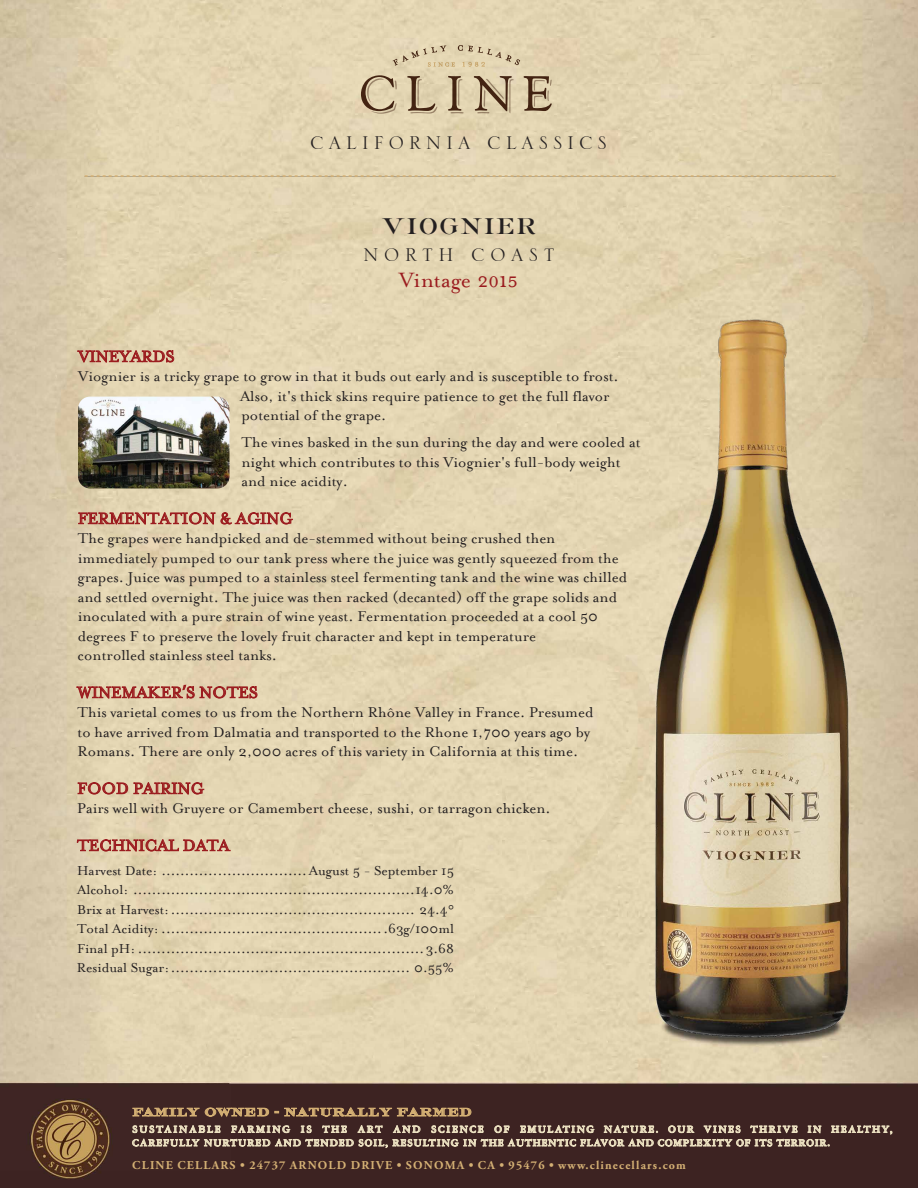
<style>
.page{position:relative;width:918px;height:1188px;background:#fff}
.page>*{position:absolute;margin:0;border:0;box-sizing:border-box;transform-origin:0 0}
.t1{font:24px "Serlio LH";letter-spacing:.2em;color:#231f20}
.t2{font:24px "Mrs Eaves Roman";letter-spacing:-.005em;color:#9b1c1f}
.t3{font:24px "Serlio LH";letter-spacing:.225em;color:#231f20}
.t4{font:21px "AT Sackers Heavy Roman";letter-spacing:.11em;color:#231f20}
.t5{font:18px "Mrs Eaves Roman";color:#9b1c1f}
.t6{font:16.5px/19.5px "Mrs Eaves Roman";color:#231f20}
.t7{font:15px/19.5px "Mrs Eaves Roman";color:#231f20;text-align:justify}
.t8{font:15px "AT Sackers Heavy Roman";letter-spacing:.02em;color:#d4b074}
.t9{font:700 12px "Adobe Garamond Pro";letter-spacing:.1em;color:#d4b074}
.t10{font:700 10.5px/13.5px "Garamond Three";letter-spacing:.095em;color:#ebe0c0}
.s1{font-family:"Mrs Eaves Small Caps"}
.s2{font-family:"Myriad Pro"}
.s3{font-size:12px}
</style>
<div class="page">
<img style="left:0;top:0;width:918px;height:1188px">
<svg style="left:393px;top:45px;width:127px;height:22px"></svg>
<svg style="left:361px;top:75px;width:36px;height:39px"></svg>
<svg style="left:407px;top:76px;width:31px;height:38px"></svg>
<svg style="left:448px;top:76px;width:16px;height:37px"></svg>
<svg style="left:474px;top:76px;width:40px;height:37px"></svg>
<svg style="left:524px;top:76px;width:28px;height:35px"></svg>
<svg style="left:85px;top:175px;width:751px;height:2px"></svg>
<svg style="left:77px;top:350px;width:97px;height:12px"></svg>
<svg style="left:78px;top:512px;width:215px;height:12px"></svg>
<svg style="left:76px;top:685px;width:181px;height:13px"></svg>
<svg style="left:78px;top:782px;width:126px;height:12px"></svg>
<svg style="left:77px;top:839px;width:154px;height:13px"></svg>
<img style="left:78px;top:397px;width:151px;height:91px">
<svg style="left:132px;top:1107px;width:137px;height:10px"></svg>
<svg style="left:275px;top:1107px;width:196px;height:10px"></svg>
<svg style="left:132px;top:1124px;width:760px;height:24px"></svg>
<img style="left:563px;top:298px;width:355px;height:758px">
<h1 class="t1" style="left:310px;top:131px;width:298px">CALIFORNIA CLASSICS</h1>
<p class="t4" style="left:382px;top:213px;width:155px">VIOGNIER</p>
<h1 class="t3" style="left:363px;top:242px;width:193px">NORTH COAST</h1>
<h1 class="t2" style="left:399px;top:267px;width:120px">Vintage <span class="s1">2015</span></h1>
<p class="t5" style="left:78px;top:347px;width:98px">VINEYARDS</p>
<p class="t6" style="left:240px;top:367px;width:380px;text-indent:-162px">Viognier is a tricky grape to grow in that it buds out early and is susceptible to frost.<br>Also, it's thick skins require patience to get the full flavor potential of the grape.</p>
<p class="t6" style="left:241px;top:433px;width:401px">The vines basked in the sun during the day and were cooled at night which contributes to this Viognier's full-body weight and nice acidity.</p>
<p class="t5" style="left:78px;top:509px;width:216px">FERMENTATION &amp; AGING</p>
<p class="t6" style="left:78px;top:529px;width:551px">The grapes were handpicked and de-stemmed without being crushed then immediately pumped to our tank press where the juice was gently squeezed from the grapes. Juice was pumped to a stainless steel fermenting tank and the wine was chilled and settled overnight. The juice was then racked (decanted) off the grape solids and inoculated with a pure strain of wine yeast. Fermentation proceeded at a cool 50 degrees F to preserve the lovely fruit character and kept in temperature<br>controlled stainless steel tanks.</p>
<p class="t5" style="left:78px;top:683px;width:182px">WINEMAKER<span class="s2">’</span>S NOTES</p>
<p class="t6" style="left:77px;top:703px;width:518px">This varietal comes to us from the Northern Rhône Valley in France. Presumed to have arrived from Dalmatia and transported to the Rhone 1,700 years ago by<br>Romans. There are only 2,000 acres of this variety in California at this time.</p>
<p class="t5" style="left:77px;top:779px;width:128px">FOOD PAIRING</p>
<p class="t6" style="left:77px;top:799px;width:475px">Pairs well with Gruyere or Camembert cheese, sushi, or tarragon chicken.</p>
<p class="t5" style="left:77px;top:836px;width:154px">TECHNICAL DATA</p>
<p class="t7" style="left:77px;top:861px;width:379px">Harvest Date: ...............................August 5 - September 15<br>Alcohol: ............................................................14.0% Brix at Harvest:.................................................... 24.4° Total Acidity: ................................................63g/100ml Final pH: .............................................................3.68<br>Residual Sugar:................................................... 0.55%</p>
<p class="t8" style="left:132px;top:1101px;width:341px">family owned - naturally farmed</p>
<p class="t10" style="left:132px;top:1123px;width:762px">SUSTAINABLE FARMING IS THE ART AND SCIENCE OF EMULATING NATURE. OUR VINES THRIVE IN HEALTHY,<br>CAREFULLY NURTURED AND TENDED SOIL, RESULTING IN THE AUTHENTIC FLAVOR AND COMPLEXITY OF ITS TERROIR<span class="s3">.</span></p>
<p class="t9" style="left:132px;top:1158px;width:555px">CLINE CELLARS • 24737 ARNOLD DRIVE • SONOMA • CA • 95476 • www.clinecellars.com</p>
</div>
